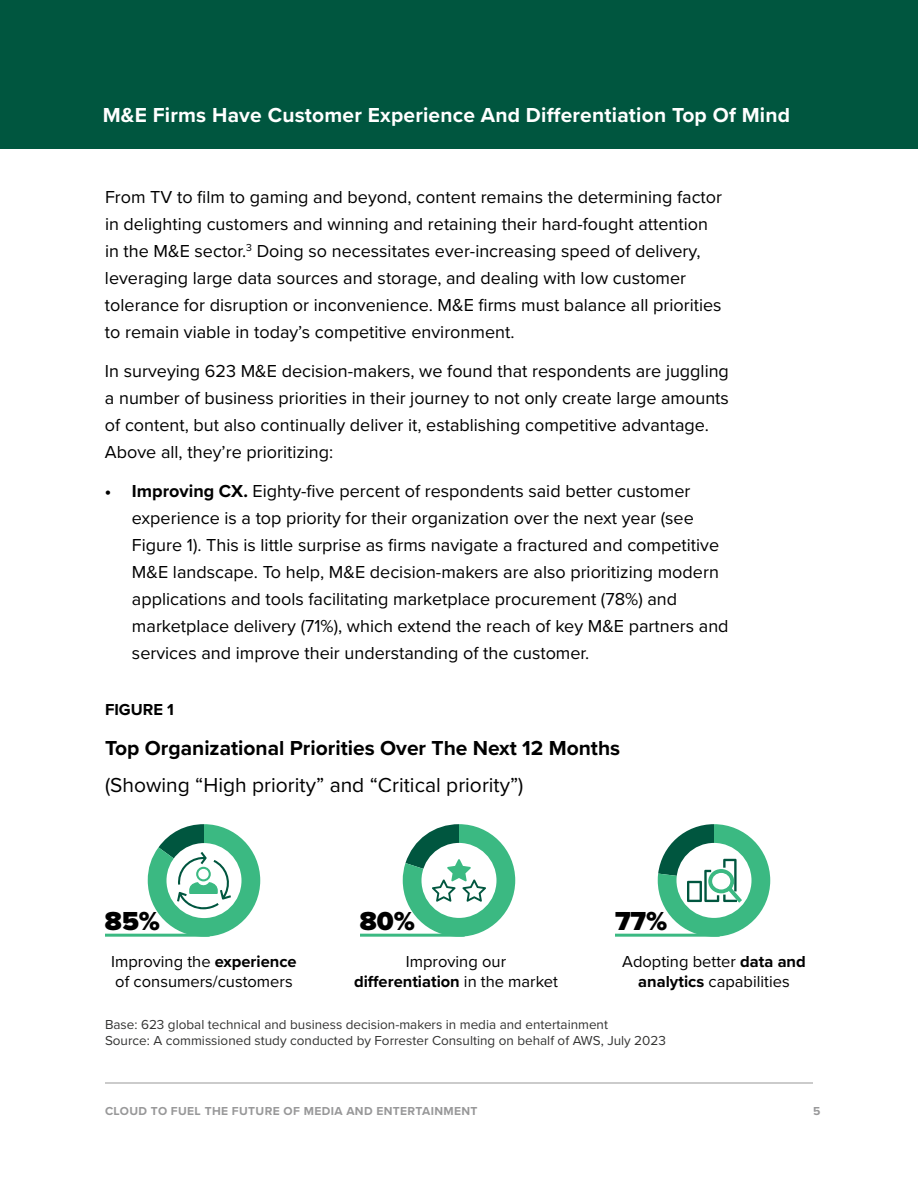
<style>
.page{position:relative;width:918px;height:1188px;background:#fff}
.page>*{position:absolute;margin:0;border:0;box-sizing:border-box;transform-origin:0 0}
.t1{font:900 27px "Proxima Nova";color:#000}
.t2{font:700 21px "Proxima Nova";letter-spacing:.01em;color:#fff}
.t3{font:700 21px "Proxima Nova";color:#000}
.t4{font:21px "Proxima Nova";color:#000}
.t5{font:18px/27px "Proxima Nova";color:#000}
.t6{font:16.5px/19.8px "Proxima Nova";color:#000;text-align:center}
.t7{font:700 16.5px "Proxima Nova";color:#000}
.t8{font:13.5px/16.5px "Proxima Nova";color:#343433}
.t9{font:700 12px "Proxima Nova";letter-spacing:.03em;color:#989899}
.s1{font-weight:700}
</style>
<div class="page">
<div style="left:0;top:0;width:918px;height:148px;background:#00563f"></div>
<hr style="left:105px;top:934px;width:105px;height:3px;background:#3bb982">
<hr style="left:360px;top:934px;width:105px;height:3px;background:#3bb982">
<hr style="left:615px;top:934px;width:105px;height:3px;background:#3bb982">
<svg style="left:403px;top:824px;width:112px;height:113px"></svg>
<svg style="left:658px;top:824px;width:112px;height:113px"></svg>
<svg style="left:148px;top:824px;width:112px;height:113px"></svg>
<hr style="left:105px;top:1083px;width:708px;height:1px;background:#989899">
<p class="t2" style="left:103px;top:99px;width:689px">M&amp;E Firms Have Customer Experience And Differentiation Top Of Mind</p>
<p class="t5" style="left:105px;top:183px;width:619px">From TV to film to gaming and beyond, content remains the determining factor in delighting customers and winning and retaining their hard-fought attention in the M&amp;E sector.<sup>3</sup> Doing so necessitates ever-increasing speed of delivery, leveraging large data sources and storage, and dealing with low customer tolerance for disruption or inconvenience. M&amp;E firms must balance all priorities to remain viable in today’s competitive environment.</p>
<p class="t5" style="left:105px;top:357px;width:626px">In surveying 623 M&amp;E decision-makers, we found that respondents are juggling a number of business priorities in their journey to not only create large amounts of content, but also continually deliver it, establishing competitive advantage.<br>Above all, they’re prioritizing:</p>
<p class="t5" style="left:132px;top:477px;width:598px;text-indent:-27px"><span class="s1">• Improving CX.</span> Eighty-five percent of respondents said better customer experience is a top priority for their organization over the next year (see Figure 1). This is little surprise as firms navigate a fractured and competitive M&amp;E landscape. To help, M&amp;E decision-makers are also prioritizing modern applications and tools facilitating marketplace procurement (78%) and marketplace delivery (71%), which extend the reach of key M&amp;E partners and services and improve their understanding of the customer.</p>
<p class="t7" style="left:105px;top:697px;width:71px">FIGURE 1</p>
<p class="t3" style="left:105px;top:733px;width:517px">Top Organizational Priorities Over The Next 12 Months</p>
<p class="t4" style="left:105px;top:770px;width:420px">(Showing “High priority” and “Critical priority”)</p>
<h1 class="t1" style="left:105px;top:901px;width:57px">85%</h1>
<h1 class="t1" style="left:360px;top:901px;width:57px">80%</h1>
<h1 class="t1" style="left:615px;top:901px;width:54px">77%</h1>
<p class="t6" style="left:111px;top:951px;width:187px;text-align:left">Improving the <span class="s1">experience </span>of consumers/customers</p>
<p class="t6" style="left:354px;top:951px;width:206px">Improving our <span class="s1">differentiation</span> in the market</p>
<p class="t6" style="left:622px;top:951px;width:185px">Adopting better <span class="s1">data and analytics</span> capabilities</p>
<p class="t8" style="left:105px;top:1016px;width:562px">Base: 623 global technical and business decision-makers in media and entertainment<br>Source: A commissioned study conducted by Forrester Consulting on behalf of AWS, July 2023</p>
<p class="t9" style="left:105px;top:1102px;width:374px">CLOUD TO FUEL THE FUTURE OF MEDIA AND ENTERTAINMENT</p>
<p class="t9" style="left:813px;top:1102px;width:9px">5</p>
</div>
